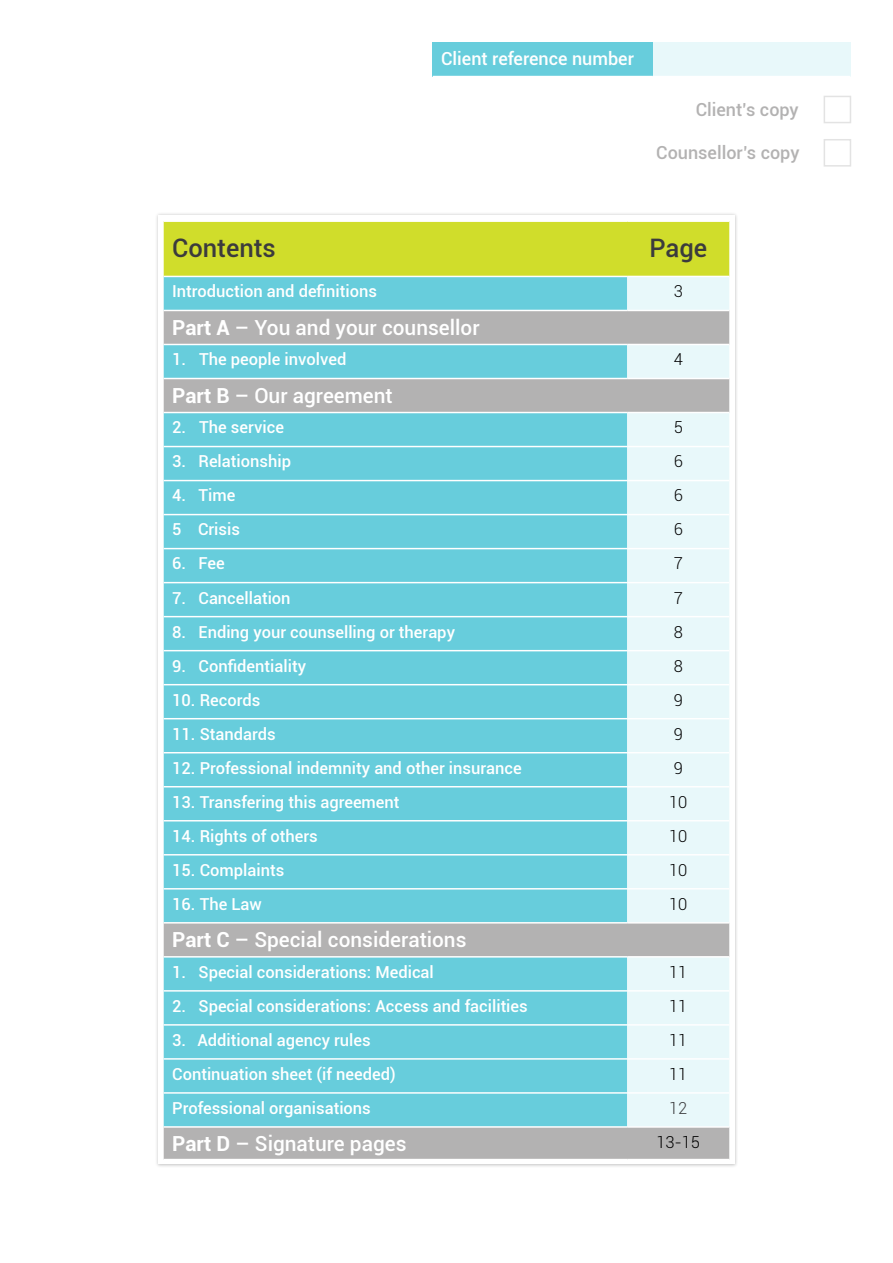
<style>
.page{position:relative;width:893px;height:1263px;background:#fff}
.page>*{position:absolute;margin:0;border:0;box-sizing:border-box;transform-origin:0 0}
.t1{font:500 25.5px "Roboto";color:#3b3b3d}
.t2{font:500 20.85px "Roboto";color:#fff}
.t3{font:500 18px "Roboto";color:#b3b2b2}
.t4{font:500 18px "Roboto";color:#fff}
.t5{font:500 16.5px "Roboto";color:#fff}
.t6{font:300 16.5px "Roboto";color:#000}
.t7{font:300 16.5px "Roboto";color:#3b3b3d}
.s1{font-weight:700}
</style>
<div class="page">
<div style="left:164px;top:222px;width:565px;height:54px;background:#d0dd2b"></div>
<div style="left:164px;top:277px;width:463px;height:101px;background:#67cddc"></div>
<div style="left:627px;top:277px;width:102px;height:101px;background:#e8f8fa"></div>
<div style="left:164px;top:311px;width:565px;height:33px;background:#b3b2b2"></div>
<svg style="left:164px;top:379px;width:565px;height:780px;background:#86d0db"></svg>
<hr style="left:627px;top:412px;width:102px;height:1px;background:#fff">
<hr style="left:627px;top:446px;width:102px;height:1px;background:#fff">
<hr style="left:627px;top:480px;width:102px;height:1px;background:#fff">
<hr style="left:627px;top:514px;width:102px;height:1px;background:#fff">
<hr style="left:627px;top:548px;width:102px;height:1px;background:#fff">
<hr style="left:627px;top:582px;width:102px;height:1px;background:#fff">
<hr style="left:627px;top:616px;width:102px;height:1px;background:#fff">
<hr style="left:627px;top:650px;width:102px;height:1px;background:#fff">
<hr style="left:627px;top:684px;width:102px;height:1px;background:#fff">
<hr style="left:627px;top:718px;width:102px;height:1px;background:#fff">
<hr style="left:627px;top:752px;width:102px;height:1px;background:#fff">
<hr style="left:627px;top:786px;width:102px;height:1px;background:#fff">
<hr style="left:627px;top:820px;width:102px;height:1px;background:#fff">
<hr style="left:627px;top:854px;width:102px;height:1px;background:#fff">
<hr style="left:627px;top:888px;width:102px;height:1px;background:#fff">
<hr style="left:627px;top:922px;width:102px;height:1px;background:#fff">
<hr style="left:627px;top:956px;width:102px;height:1px;background:#fff">
<hr style="left:627px;top:990px;width:102px;height:1px;background:#fff">
<hr style="left:627px;top:1024px;width:102px;height:2px;background:#fff">
<hr style="left:627px;top:1058px;width:102px;height:2px;background:#fff">
<hr style="left:627px;top:1092px;width:102px;height:2px;background:#fff">
<hr style="left:627px;top:1126px;width:102px;height:2px;background:#fff">
<hr style="left:164px;top:412px;width:463px;height:1px;background:#fff">
<hr style="left:164px;top:446px;width:463px;height:1px;background:#fff">
<hr style="left:164px;top:480px;width:463px;height:1px;background:#fff">
<hr style="left:164px;top:514px;width:463px;height:1px;background:#fff">
<hr style="left:164px;top:548px;width:463px;height:1px;background:#fff">
<hr style="left:164px;top:582px;width:463px;height:1px;background:#fff">
<hr style="left:164px;top:616px;width:463px;height:1px;background:#fff">
<hr style="left:164px;top:650px;width:463px;height:1px;background:#fff">
<hr style="left:164px;top:684px;width:463px;height:1px;background:#fff">
<hr style="left:164px;top:718px;width:463px;height:1px;background:#fff">
<hr style="left:164px;top:752px;width:463px;height:1px;background:#fff">
<hr style="left:164px;top:786px;width:463px;height:1px;background:#fff">
<hr style="left:164px;top:820px;width:463px;height:1px;background:#fff">
<hr style="left:164px;top:854px;width:463px;height:1px;background:#fff">
<hr style="left:164px;top:888px;width:463px;height:1px;background:#fff">
<hr style="left:164px;top:922px;width:463px;height:1px;background:#fff">
<hr style="left:164px;top:956px;width:463px;height:1px;background:#fff">
<hr style="left:164px;top:990px;width:463px;height:1px;background:#fff">
<hr style="left:164px;top:1024px;width:463px;height:2px;background:#fff">
<hr style="left:164px;top:1058px;width:463px;height:2px;background:#fff">
<hr style="left:164px;top:1092px;width:463px;height:2px;background:#fff">
<hr style="left:164px;top:1126px;width:463px;height:2px;background:#fff">
<hr style="left:164px;top:344px;width:463px;height:1px;background:#fff">
<hr style="left:627px;top:344px;width:102px;height:1px;background:#fff">
<hr style="left:164px;top:310px;width:463px;height:1px;background:#fff">
<hr style="left:627px;top:310px;width:102px;height:1px;background:#fff">
<div style="left:433px;top:43px;width:220px;height:34px;background:#67cddc"></div>
<div style="left:653px;top:43px;width:197px;height:34px;background:#e8f8fa"></div>
<hr style="left:433px;top:76px;width:220px;height:1px;background:#fff">
<hr style="left:653px;top:76px;width:197px;height:1px;background:#fff">
<div style="left:824px;top:96px;width:27px;height:27px;border:2px solid #e3e3e3"></div>
<div style="left:824px;top:139px;width:27px;height:28px;border:2px solid #e3e3e3"></div>
<p class="t4" style="left:441px;top:45px;width:194px">Client reference number</p>
<p class="t3" style="left:696px;top:96px;width:105px">Client’s copy</p>
<p class="t3" style="left:656px;top:140px;width:145px">Counsellor’s copy</p>
<p class="t1" style="left:172px;top:230px;width:105px">Contents</p>
<p class="t1" style="left:649px;top:230px;width:59px">Page</p>
<p class="t5" style="left:172px;top:280px;width:206px">Introduction and definitions</p>
<p class="t6" style="left:674px;top:280px;width:11px">3</p>
<p class="t2" style="left:172px;top:312px;width:309px"><span class="s1">Part A</span> – You and your counsellor</p>
<p class="t5" style="left:172px;top:348px;width:176px">1. The people involved</p>
<p class="t6" style="left:674px;top:348px;width:11px">4</p>
<p class="t2" style="left:172px;top:380px;width:222px"><span class="s1">Part B</span> – Our agreement</p>
<p class="t5" style="left:172px;top:416px;width:113px">2. The service</p>
<p class="t6" style="left:674px;top:416px;width:11px">5</p>
<p class="t5" style="left:172px;top:450px;width:120px">3. Relationship</p>
<p class="t6" style="left:674px;top:450px;width:11px">6</p>
<p class="t5" style="left:172px;top:484px;width:65px">4. Time</p>
<p class="t6" style="left:674px;top:484px;width:11px">6</p>
<p class="t5" style="left:172px;top:518px;width:69px">5 Crisis</p>
<p class="t6" style="left:674px;top:518px;width:11px">6</p>
<p class="t5" style="left:172px;top:552px;width:54px">6. Fee</p>
<p class="t6" style="left:674px;top:552px;width:11px">7</p>
<p class="t5" style="left:172px;top:586px;width:120px">7. Cancellation</p>
<p class="t6" style="left:674px;top:586px;width:11px">7</p>
<p class="t5" style="left:172px;top:620px;width:284px">8. Ending your counselling or therapy</p>
<p class="t6" style="left:674px;top:620px;width:11px">8</p>
<p class="t5" style="left:172px;top:654px;width:135px">9. Confidentiality</p>
<p class="t6" style="left:674px;top:654px;width:11px">8</p>
<p class="t5" style="left:172px;top:688px;width:90px">10. Records</p>
<p class="t6" style="left:674px;top:688px;width:11px">9</p>
<p class="t5" style="left:172px;top:722px;width:105px">11. Standards</p>
<p class="t6" style="left:674px;top:722px;width:11px">9</p>
<p class="t5" style="left:172px;top:756px;width:351px">12. Professional indemnity and other insurance</p>
<p class="t6" style="left:674px;top:756px;width:11px">9</p>
<p class="t5" style="left:172px;top:790px;width:229px">13. Transfering this agreement</p>
<p class="t6" style="left:669px;top:790px;width:20px">10</p>
<p class="t5" style="left:172px;top:824px;width:147px">14. Rights of others</p>
<p class="t6" style="left:669px;top:824px;width:20px">10</p>
<p class="t5" style="left:172px;top:858px;width:114px">15. Complaints</p>
<p class="t6" style="left:669px;top:858px;width:20px">10</p>
<p class="t5" style="left:172px;top:892px;width:91px">16. The Law</p>
<p class="t6" style="left:669px;top:892px;width:20px">10</p>
<p class="t2" style="left:172px;top:925px;width:296px"><span class="s1">Part C</span> – Special considerations</p>
<p class="t5" style="left:172px;top:960px;width:263px">1. Special considerations: Medical</p>
<p class="t6" style="left:669px;top:960px;width:20px">11</p>
<p class="t5" style="left:172px;top:994px;width:357px">2. Special considerations: Access and facilities</p>
<p class="t6" style="left:669px;top:994px;width:20px">11</p>
<p class="t5" style="left:172px;top:1028px;width:200px">3. Additional agency rules</p>
<p class="t6" style="left:669px;top:1028px;width:20px">11</p>
<p class="t5" style="left:172px;top:1062px;width:225px">Continuation sheet (if needed)</p>
<p class="t6" style="left:669px;top:1062px;width:20px">11</p>
<p class="t5" style="left:172px;top:1096px;width:200px">Professional organisations</p>
<p class="t7" style="left:669px;top:1096px;width:20px">12</p>
<p class="t2" style="left:172px;top:1129px;width:236px"><span class="s1">Part D</span> – Signature pages</p>
<p class="t6" style="left:656px;top:1130px;width:45px">13-15</p>
</div>
